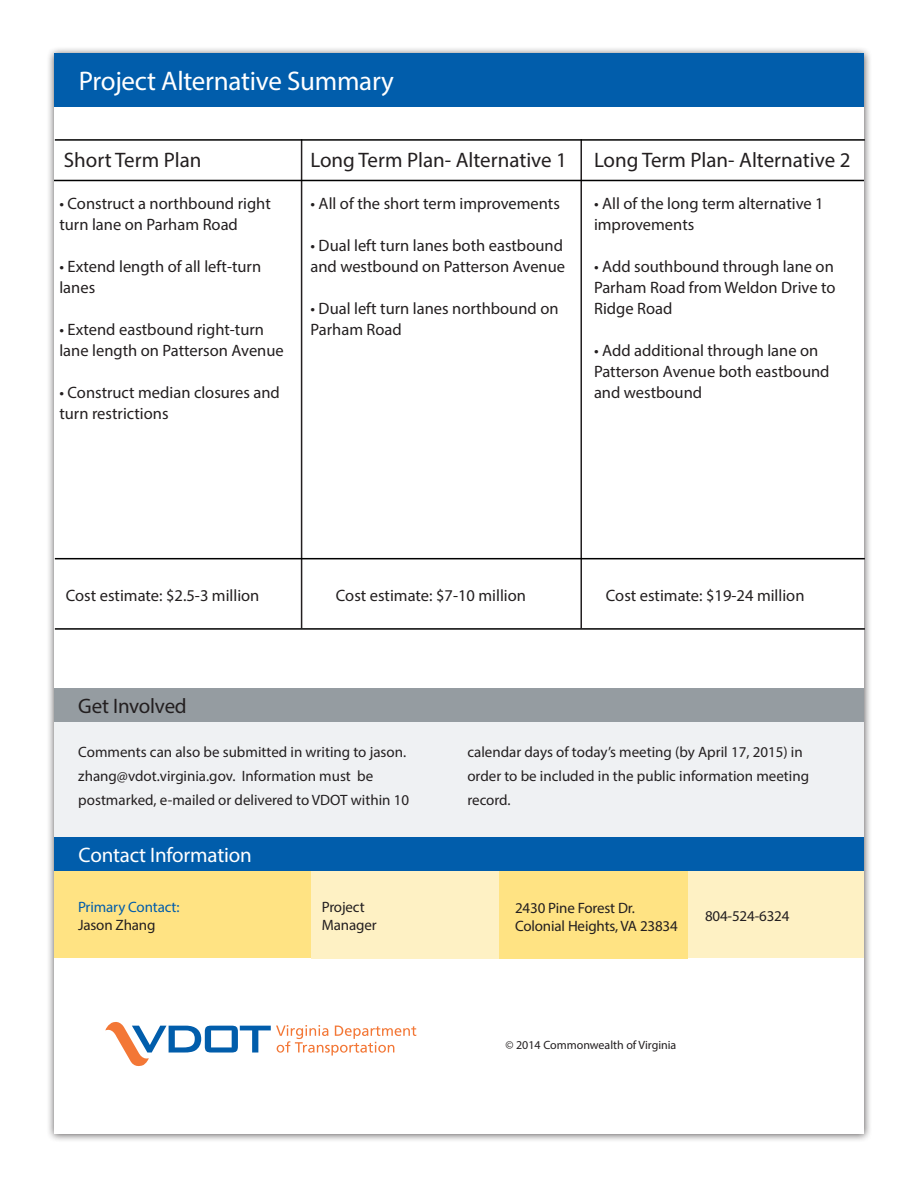
<style>
.page{position:relative;width:918px;height:1188px;background:#fff}
.page>*{position:absolute;margin:0;border:0;box-sizing:border-box;transform-origin:0 0}
.t1{font:27px "Myriad Pro";letter-spacing:-.01em;color:#fff}
.t2{font:21px "Myriad Pro";color:#231f20}
.t3{font:21px "Myriad Pro";letter-spacing:-.01em;color:#fff}
.t4{font:16.5px/21px "Myriad Pro";color:#231f20}
.t5{font:15px/24px "Myriad Pro";color:#231f20}
.t6{font:15px "Myriad Pro";letter-spacing:-.01em;color:#015dab}
.t7{font:12px "Myriad Pro";color:#231f20}
</style>
<div class="page">
<div style="left:46px;top:46px;width:826px;height:1096px;background:#231f20;opacity:.75"></div>
<div style="left:54px;top:54px;width:810px;height:1080px;background:#fff"></div>
<div style="left:54px;top:53px;width:810px;height:54px;background:#015dab"></div>
<div style="left:54px;top:688px;width:810px;height:150px;background:#eff1f3"></div>
<div style="left:54px;top:689px;width:810px;height:33px;background:#959ca1"></div>
<div style="left:54px;top:837px;width:810px;height:34px;background:#015dab"></div>
<div style="left:54px;top:871px;width:256px;height:87px;background:#ffe383"></div>
<div style="left:311px;top:871px;width:189px;height:87px;background:#fef1c4"></div>
<div style="left:500px;top:871px;width:188px;height:87px;background:#ffe383"></div>
<div style="left:689px;top:871px;width:175px;height:87px;background:#fef1c4"></div>
<svg style="left:105px;top:1022px;width:311px;height:45px"></svg>
<hr style="left:301px;top:139px;width:1px;height:489px;background:#231f20">
<hr style="left:580px;top:139px;width:2px;height:489px;background:#231f20">
<hr style="left:54px;top:180px;width:810px;height:1px;background:#000">
<hr style="left:55px;top:628px;width:810px;height:2px;background:#000">
<hr style="left:55px;top:558px;width:810px;height:1px;background:#000">
<hr style="left:55px;top:139px;width:810px;height:2px;background:#000">
<p class="t1" style="left:79px;top:64px;width:317px">Project Alternative Summary</p>
<p class="t2" style="left:64px;top:147px;width:139px">Short Term Plan</p>
<p class="t4" style="left:59px;top:193px;width:213px">• Construct a northbound right turn lane on Parham Road</p>
<p class="t4" style="left:59px;top:256px;width:203px">• Extend length of all left‐turn lanes</p>
<p class="t4" style="left:59px;top:319px;width:226px">• Extend eastbound right-turn lane length on Patterson Avenue</p>
<p class="t4" style="left:59px;top:382px;width:222px">• Construct median closures and turn restrictions</p>
<p class="t2" style="left:311px;top:147px;width:258px">Long Term Plan- Alternative 1</p>
<p class="t4" style="left:311px;top:193px;width:251px">• All of the short term improvements</p>
<p class="t4" style="left:311px;top:235px;width:256px">• Dual left turn lanes both eastbound and westbound on Patterson Avenue</p>
<p class="t4" style="left:311px;top:298px;width:250px">• Dual left turn lanes northbound on<br>Parham Road</p>
<p class="t2" style="left:594px;top:147px;width:258px">Long Term Plan- Alternative 2</p>
<p class="t4" style="left:594px;top:193px;width:231px">• All of the long term alternative 1 improvements</p>
<p class="t4" style="left:594px;top:256px;width:243px;text-align:justify">• Add southbound through lane on Parham Road from Weldon Drive to Ridge Road</p>
<p class="t4" style="left:594px;top:340px;width:237px">• Add additional through lane on<br>Patterson Avenue both eastbound and westbound</p>
<p class="t4" style="left:66px;top:585px;width:195px">Cost estimate: $2.5-3 million</p>
<p class="t4" style="left:336px;top:585px;width:192px">Cost estimate: $7-10 million</p>
<p class="t4" style="left:606px;top:585px;width:200px">Cost estimate: $19-24 million</p>
<p class="t2" style="left:78px;top:693px;width:110px">Get Involved</p>
<p class="t5" style="left:78px;top:739px;width:332px">Comments can also be submitted in writing to jason. zhang@vdot.virginia.gov. Information must be postmarked, e-mailed or delivered to VDOT within 10</p>
<p class="t5" style="left:467px;top:739px;width:343px">calendar days of today’s meeting (by April 17, 2015) in order to be included in the public information meeting record.</p>
<p class="t3" style="left:79px;top:842px;width:175px">Contact Information</p>
<p class="t6" style="left:78px;top:898px;width:103px">Primary Contact:</p>
<p class="t5" style="left:78px;top:913px;width:79px">Jason Zhang</p>
<p class="t5" style="left:322px;top:895px;width:44px">Project</p>
<p class="t5" style="left:322px;top:913px;width:56px">Manager</p>
<p class="t5" style="left:515px;top:896px;width:122px">2430 Pine Forest Dr.</p>
<p class="t5" style="left:515px;top:914px;width:164px">Colonial Heights, VA 23834</p>
<p class="t5" style="left:705px;top:904px;width:86px">804-524-6324</p>
<p class="t7" style="left:506px;top:1037px;width:172px">© 2014 Commonwealth of Virginia</p>
</div>
